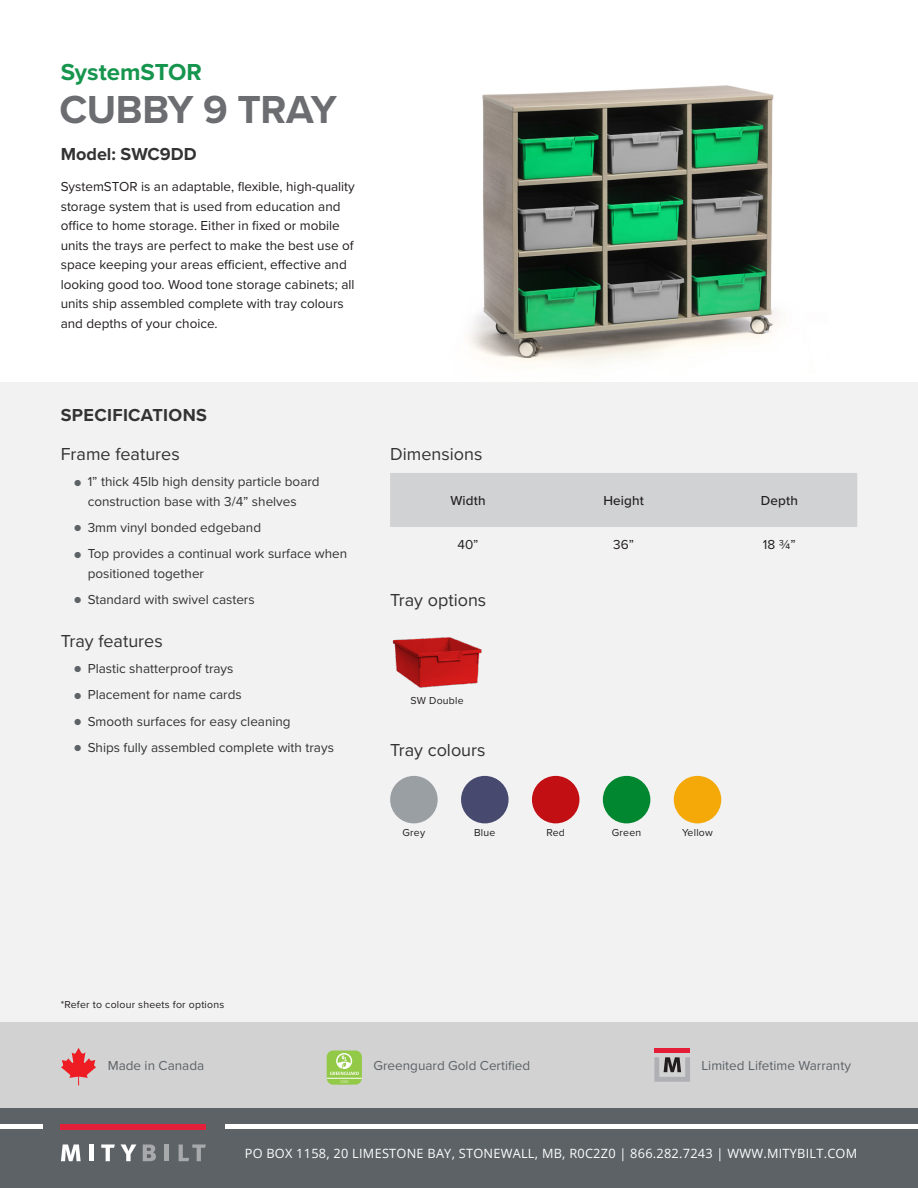
<style>
.page{position:relative;width:918px;height:1188px;background:#fff}
.page>*{position:absolute;margin:0;border:0;box-sizing:border-box;transform-origin:0 0}
.t1{font:700 40.5px "Proxima Nova";letter-spacing:-.01em;color:#6c6d70}
.Overline{font:700 24px "Proxima Nova";color:#16954e}
.Subheader{font:18px "Proxima Nova";color:#323332}
.Model{font:700 18px "Proxima Nova";letter-spacing:.015em;color:#323332}
.Body{font:13.5px/19.5px "Proxima Nova";color:#231f20}
.t2{font:13.5px/19.5px "Proxima Nova";color:#323332}
.t3{font:13.5px "Proxima Nova";color:#5c6266}
.Table_Headers{font:500 13.5px "Proxima Nova";letter-spacing:.01em;color:#231f20}
.t4{font:12.75px "Open Sans";letter-spacing:.02em;color:#fff}
.Small_text{font:10.5px "Proxima Nova";letter-spacing:.02em;color:#231f20}
.Fineprint{font:10.5px "Proxima Nova";letter-spacing:.02em;color:#231f20}
.s1{font-size:10.5px;color:#5c6266}
</style>
<div class="page">
<div style="left:0;top:382px;width:918px;height:806px;background:#f2f2f3"></div>
<div style="left:0;top:1022px;width:918px;height:87px;background:#d2d2d3"></div>
<div style="left:0;top:1109px;width:918px;height:79px;background:#5c6266"></div>
<div style="left:61px;top:1124px;width:145px;height:5px;background:#e41f39"></div>
<svg style="left:61px;top:1144px;width:20px;height:17px"></svg>
<hr style="left:90px;top:1144px;width:4px;height:17px;background:#fff">
<svg style="left:101px;top:1144px;width:14px;height:17px"></svg>
<svg style="left:121px;top:1144px;width:15px;height:17px"></svg>
<svg style="left:143px;top:1144px;width:13px;height:17px"></svg>
<hr style="left:165px;top:1144px;width:4px;height:17px;background:#a7a9ac">
<svg style="left:179px;top:1144px;width:27px;height:17px"></svg>
<div style="left:225px;top:1124px;width:693px;height:5px;background:#fff"></div>
<div style="left:0;top:1124px;width:42px;height:5px;background:#fff"></div>
<div style="left:327px;top:1051px;width:35px;height:34px;background:#92c947;border-radius:6px"></div>
<hr style="left:327px;top:1078px;width:35px;height:1px;background:#fff">
<svg style="left:330px;top:1053px;width:29px;height:30px"></svg>
<svg style="left:61px;top:1048px;width:35px;height:37px"></svg>
<div style="left:654px;top:1048px;width:36px;height:5px;background:#e41e38"></div>
<svg style="left:654px;top:1057px;width:36px;height:25px"></svg>
<div style="left:390px;top:473px;width:467px;height:54px;background:#d1d2d4"></div>
<div style="left:390px;top:776px;width:48px;height:47px;background:#9a9fa3;border-radius:50%"></div>
<div style="left:461px;top:776px;width:48px;height:47px;background:#47496f;border-radius:50%"></div>
<div style="left:532px;top:776px;width:47px;height:47px;background:#c20f13;border-radius:50%"></div>
<div style="left:603px;top:776px;width:47px;height:47px;background:#00872f;border-radius:50%"></div>
<div style="left:674px;top:776px;width:47px;height:47px;background:#f4a909;border-radius:50%"></div>
<img style="left:392px;top:637px;width:90px;height:50px">
<img style="left:468px;top:85px;width:312px;height:280px">
<p class="Overline" style="left:61px;top:54px;width:143px">SystemSTOR</p>
<p class="t1" style="left:59px;top:79px;width:279px">CUBBY 9 TRAY</p>
<p class="Model" style="left:61px;top:141px;width:138px">Model: SWC9DD</p>
<p class="Body" style="left:61px;top:177px;width:296px">SystemSTOR is an adaptable, flexible, high-quality storage system that is used from education and office to home storage. Either in fixed or mobile units the trays are perfect to make the best use of space keeping your areas efficient, effective and looking good too. Wood tone storage cabinets; all units ship assembled complete with tray colours and depths of your choice.</p>
<h3 class="Model" style="left:61px;top:401px;width:148px">SPECIFICATIONS</h3>
<p class="Subheader" style="left:61px;top:441px;width:121px">Frame features</p>
<p class="t2" style="left:88px;top:472px;width:233px;text-indent:-14px"><span class="s1">●</span> 1” thick 45lb high density particle board construction base with 3/4” shelves</p>
<p class="t2" style="left:74px;top:517px;width:188px"><span class="s1">●</span> 3mm vinyl bonded edgeband</p>
<p class="t2" style="left:88px;top:544px;width:261px;text-indent:-14px"><span class="s1">●</span> Top provides a continual work surface when positioned together</p>
<p class="t2" style="left:74px;top:589px;width:182px"><span class="s1">●</span> Standard with swivel casters</p>
<p class="Subheader" style="left:61px;top:628px;width:103px">Tray features</p>
<p class="t2" style="left:74px;top:658px;width:161px"><span class="s1">●</span> Plastic shatterproof trays</p>
<p class="t2" style="left:74px;top:685px;width:169px"><span class="s1">●</span> Placement for name cards</p>
<p class="t2" style="left:74px;top:711px;width:218px"><span class="s1">●</span> Smooth surfaces for easy cleaning</p>
<p class="t2" style="left:74px;top:737px;width:261px"><span class="s1">●</span> Ships fully assembled complete with trays</p>
<p class="Subheader" style="left:390px;top:441px;width:94px">Dimensions</p>
<p class="Table_Headers" style="left:450px;top:491px;width:37px">Width</p>
<p class="Table_Headers" style="left:603px;top:491px;width:42px">Height</p>
<p class="Table_Headers" style="left:761px;top:491px;width:39px">Depth</p>
<p class="Body" style="left:457px;top:534px;width:23px">40”</p>
<p class="Body" style="left:613px;top:534px;width:22px">36”</p>
<p class="Body" style="left:763px;top:534px;width:34px">18 ¾”</p>
<p class="Subheader" style="left:390px;top:587px;width:98px">Tray options</p>
<p class="Fineprint" style="left:410px;top:693px;width:55px">SW Double</p>
<p class="Subheader" style="left:390px;top:737px;width:97px">Tray colours</p>
<p class="Fineprint" style="left:403px;top:825px;width:24px">Grey</p>
<p class="Fineprint" style="left:474px;top:825px;width:23px">Blue</p>
<p class="Fineprint" style="left:546px;top:825px;width:20px">Red</p>
<p class="Fineprint" style="left:612px;top:825px;width:31px">Green</p>
<p class="Fineprint" style="left:682px;top:825px;width:32px">Yellow</p>
<p class="Small_text" style="left:61px;top:997px;width:165px">*Refer to colour sheets for options</p>
<p class="t3" style="left:108px;top:1056px;width:98px">Made in Canada</p>
<p class="t3" style="left:374px;top:1056px;width:158px">Greenguard Gold Certified</p>
<p class="t3" style="left:701px;top:1056px;width:151px">Limited Lifetime Warranty</p>
<p class="t4" style="left:245px;top:1144px;width:614px">PO BOX 1158, 20 LIMESTONE BAY, STONEWALL, MB, R0C2Z0 | 866.282.7243 | WWW.MITYBILT.COM</p>
</div>
